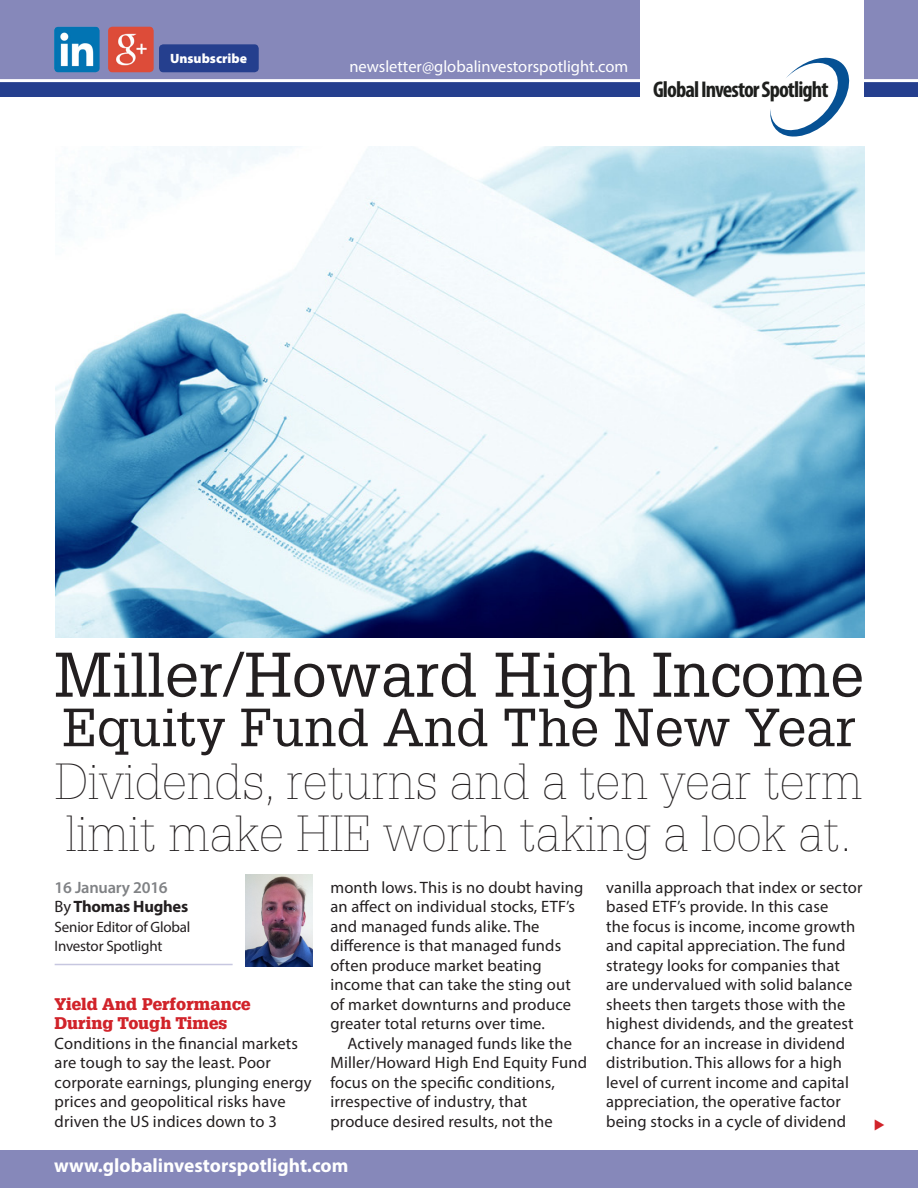
<style>
.page{position:relative;width:918px;height:1188px;background:#fff}
.page>*{position:absolute;margin:0;border:0;box-sizing:border-box;transform-origin:0 0}
.GIS_head_black{font:61.5px "Glypha";color:#231f20}
.GIS_head_black-2{font:52.5px "Glypha";color:#231f20}
.GIS_head_black-3{font:100 49.5px/52.5px "Glypha";color:#231f20}
.t1{font:700 condensed 22.8px "Myriad Pro";letter-spacing:-.04em;color:#1e1f1d}
.t2{font:700 19.35px "Myriad Pro";color:#fff}
.gis_body_1{font:16.5px/19.5px "Myriad Pro";letter-spacing:.01em;color:#231f20}
.t3{font:16.5px "Myriad Pro";color:#fff}
.GIS_x_head{font:900 16.5px/19.5px "Glypha";letter-spacing:.01em;color:#d1232a}
.t4{font:700 16.5px "Myriad Pro";letter-spacing:-.015em;color:#231f20}
.gis_date{font:600 16.5px "Myriad Pro";letter-spacing:-.015em;color:#808285}
.t5{font:15px/19.5px "Myriad Pro";letter-spacing:-.015em;color:#231f20}
.t6{font:900 13.5px "Myriad Pro";color:#fff}
.s1{font-weight:400}
</style>
<div class="page">
<div style="left:0;top:0;width:918px;height:97px;background:#253f8e"></div>
<div style="left:0;top:0;width:918px;height:82px;background:#8688ba"></div>
<div style="left:0;top:1150px;width:918px;height:38px;background:#8688ba"></div>
<hr style="left:55px;top:964px;width:178px;height:1px;background:#c7c7e0">
<div style="left:640px;top:0;width:224px;height:146px;background:#fff"></div>
<svg style="left:770px;top:58px;width:79px;height:79px"></svg>
<img style="left:245px;top:875px;width:67px;height:91px">
<img style="left:54px;top:27px;width:46px;height:45px">
<img style="left:108px;top:27px;width:46px;height:45px">
<div style="left:159px;top:44px;width:100px;height:28px;background:#253f8e;border-radius:4px"></div>
<img style="left:56px;top:146px;width:808px;height:492px">
<p class="t6" style="left:170px;top:50px;width:78px">Unsubscribe</p>
<p class="t3" style="left:349px;top:56px;width:280px">newsletter@globalinvestorspotlight.com</p>
<p class="t1" style="left:653px;top:75px;width:177px">Global Investor Spotlight</p>
<p class="GIS_head_black" style="left:54px;top:638px;width:811px">Miller/Howard High Income</p>
<p class="GIS_head_black-2" style="left:62px;top:696px;width:795px">Equity Fund And The New Year</p>
<p class="GIS_head_black-3" style="left:55px;top:756px;width:809px">Dividends, returns and a ten year term limit make HIE worth taking a look at.</p>
<p class="gis_date" style="left:55px;top:876px;width:115px">16 January 2016</p>
<p class="t4" style="left:55px;top:896px;width:135px"><span class="s1">By</span> Thomas Hughes</p>
<p class="t5" style="left:55px;top:916px;width:137px">Senior Editor of Global<br>Investor Spotlight</p>
<p class="GIS_x_head" style="left:55px;top:994px;width:197px">Yield And Performance<br>During Tough Times</p>
<p class="gis_body_1" style="left:55px;top:1033px;width:258px">Conditions in the financial markets are tough to say the least. Poor corporate earnings, plunging energy prices and geopolitical risks have driven the US indices down to 3</p>
<p class="gis_body_1" style="left:330px;top:877px;width:254px">month lows. This is no doubt having an affect on individual stocks, ETF’s and managed funds alike. The difference is that managed funds often produce market beating income that can take the sting out of market downturns and produce greater total returns over time.</p>
<p class="gis_body_1" style="left:330px;top:1033px;width:258px;text-indent:17px">Actively managed funds like the Miller/Howard High End Equity Fund focus on the specific conditions, irrespective of industry, that produce desired results, not the</p>
<p class="t2" style="left:54px;top:1153px;width:296px">www.globalinvestorspotlight.com</p>
<p class="gis_body_1" style="left:606px;top:877px;width:258px">vanilla approach that index or sector based ETF’s provide. In this case<br>the focus is income, income growth and capital appreciation. The fund strategy looks for companies that are undervalued with solid balance sheets then targets those with the highest dividends, and the greatest chance for an increase in dividend distribution. This allows for a high level of current income and capital appreciation, the operative factor being stocks in a cycle of dividend</p>
</div>
